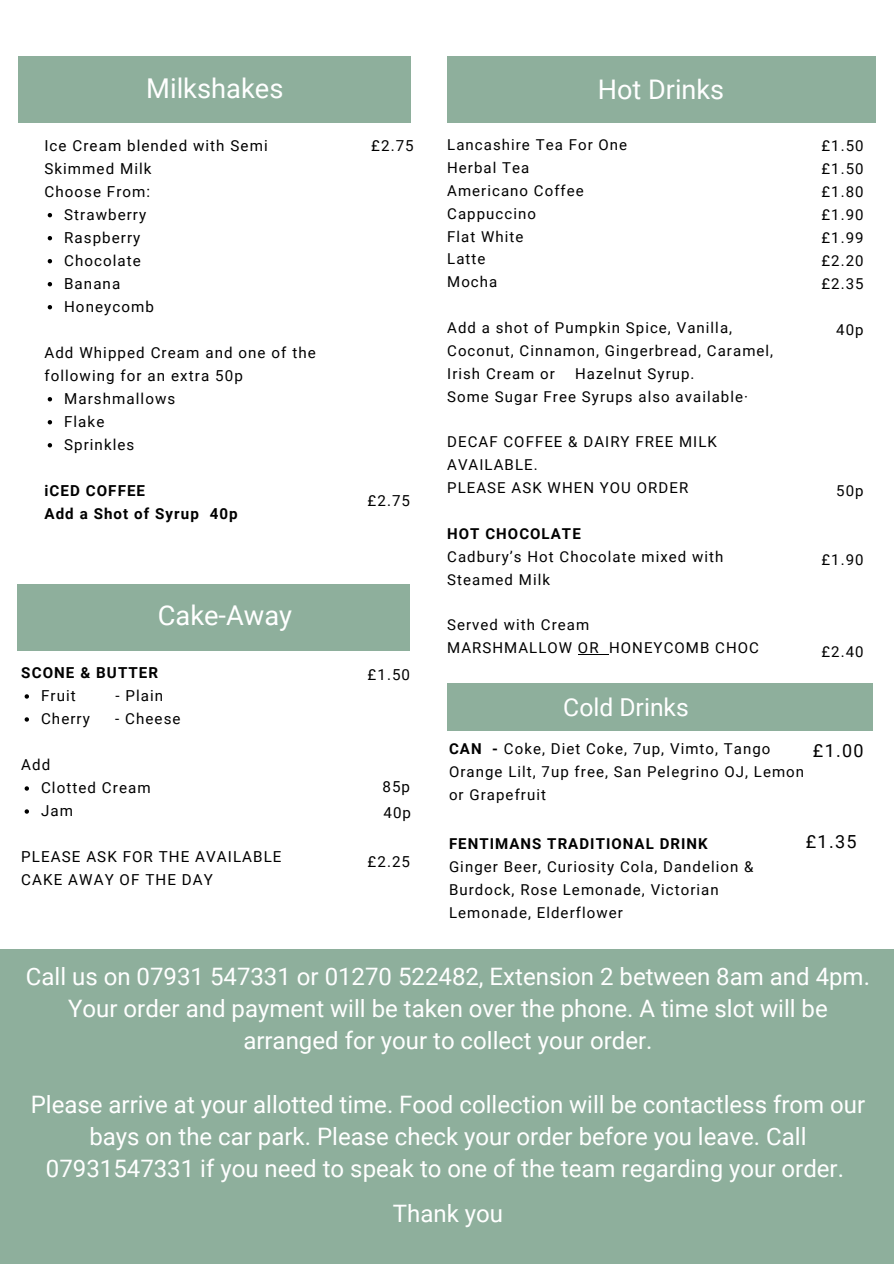
<style>
.page{position:relative;width:894px;height:1264px;background:#fff}
.page>*{position:absolute;margin:0;border:0;box-sizing:border-box;transform-origin:0 0}
.t1{font:27.3px "Roboto";color:#fff}
.t2{font:27px "Roboto";color:#fff}
.t3{font:24.75px "Roboto";color:#fff}
.t4{font:24px/32.1px "Roboto";color:#fff;text-align:center}
.t5{font:18px "Roboto";color:#000}
.t6{font:15.15px/23px "Roboto";letter-spacing:.07em;color:#000}
.t7{font:700 15.15px/23px "Roboto";letter-spacing:.07em;color:#000}
.t8{font:15px/22.8px "Roboto";letter-spacing:.07em;color:#000}
.t9{font:700 15px "Roboto";letter-spacing:.07em;color:#000}
.s1{font-weight:700}
</style>
<div class="page">
<div style="left:0;top:949px;width:893px;height:314px;background:#8eaf9c"></div>
<div style="left:447px;top:56px;width:428px;height:67px;background:#8eaf9c"></div>
<div style="left:19px;top:56px;width:391px;height:67px;background:#8eaf9c"></div>
<svg style="left:48px;top:213px;width:4px;height:4px"></svg>
<svg style="left:48px;top:236px;width:4px;height:4px"></svg>
<svg style="left:48px;top:259px;width:4px;height:4px"></svg>
<svg style="left:48px;top:282px;width:4px;height:4px"></svg>
<svg style="left:48px;top:305px;width:4px;height:4px"></svg>
<svg style="left:48px;top:397px;width:4px;height:4px"></svg>
<svg style="left:48px;top:420px;width:4px;height:4px"></svg>
<svg style="left:48px;top:443px;width:4px;height:4px"></svg>
<div style="left:18px;top:584px;width:391px;height:66px;background:#8eaf9c"></div>
<svg style="left:25px;top:694px;width:4px;height:4px"></svg>
<svg style="left:25px;top:717px;width:4px;height:4px"></svg>
<svg style="left:25px;top:786px;width:4px;height:4px"></svg>
<svg style="left:25px;top:809px;width:4px;height:4px"></svg>
<svg style="left:578px;top:654px;width:31px;height:1px"></svg>
<div style="left:447px;top:683px;width:425px;height:48px;background:#8eaf9c"></div>
<h1 class="t1" style="left:146px;top:73px;width:139px">Milkshakes</h1>
<p class="t6" style="left:44px;top:134px;width:225px">Ice Cream blended with Semi<br>Skimmed Milk<br>Choose From:</p>
<p class="t6" style="left:64px;top:203px;width:91px">Strawberry<br>Raspberry<br>Chocolate<br>Banana<br>Honeycomb</p>
<p class="t6" style="left:44px;top:341px;width:273px">Add Whipped Cream and one of the following for an extra 50p</p>
<p class="t6" style="left:64px;top:387px;width:113px">Marshmallows<br>Flake<br>Sprinkles</p>
<p class="t7" style="left:44px;top:479px;width:195px">iCED COFFEE<br>Add a Shot of Syrup 40p</p>
<h1 class="t1" style="left:158px;top:600px;width:136px">Cake-Away</h1>
<p class="t7" style="left:21px;top:661px;width:138px">SCONE &amp; BUTTER</p>
<p class="t6" style="left:41px;top:684px;width:36px">Fruit</p>
<p class="t6" style="left:115px;top:684px;width:49px">- Plain</p>
<p class="t6" style="left:41px;top:707px;width:50px">Cherry</p>
<p class="t6" style="left:115px;top:707px;width:67px">- Cheese</p>
<p class="t6" style="left:21px;top:753px;width:31px">Add</p>
<p class="t6" style="left:41px;top:776px;width:111px">Clotted Cream<br>Jam</p>
<p class="t6" style="left:21px;top:845px;width:262px">PLEASE ASK FOR THE AVAILABLE<br>CAKE AWAY OF THE DAY</p>
<p class="t6" style="left:371px;top:134px;width:44px">£2.75</p>
<p class="t6" style="left:367px;top:489px;width:44px">£2.75</p>
<p class="t6" style="left:367px;top:663px;width:44px">£1.50</p>
<p class="t6" style="left:382px;top:775px;width:29px">85p</p>
<p class="t6" style="left:383px;top:801px;width:29px">40p</p>
<p class="t6" style="left:367px;top:850px;width:44px">£2.25</p>
<h2 class="t2" style="left:597px;top:74px;width:128px">Hot Drinks</h2>
<p class="t8" style="left:447px;top:133px;width:181px">Lancashire Tea For One<br>Herbal Tea<br>Americano Coffee<br>Cappuccino<br>Flat White<br>Latte<br>Mocha</p>
<p class="t8" style="left:447px;top:316px;width:327px">Add a shot of Pumpkin Spice, Vanilla,<br>Coconut, Cinnamon, Gingerbread, Caramel,<br>Irish Cream or</p>
<p class="t8" style="left:447px;top:362px;width:302px;text-indent:128px">Hazelnut Syrup.<br>Some Sugar Free Syrups also available·</p>
<p class="t8" style="left:447px;top:431px;width:271px">DECAF COFFEE &amp; DAIRY FREE MILK<br>AVAILABLE.<br>PLEASE ASK WHEN YOU ORDER</p>
<p class="t9" style="left:447px;top:525px;width:135px">HOT CHOCOLATE</p>
<p class="t8" style="left:447px;top:545px;width:278px">Cadbury’s Hot Chocolate mixed with<br>Steamed Milk</p>
<p class="t8" style="left:447px;top:613px;width:313px">Served with Cream<br>MARSHMALLOW OR HONEYCOMB CHOC</p>
<p class="t8" style="left:821px;top:134px;width:44px;text-align:justify">£1.50 £1.50 £1.80 £1.90 £1.99 £2.20 £2.35</p>
<p class="t8" style="left:836px;top:318px;width:29px">40p</p>
<p class="t8" style="left:836px;top:479px;width:29px">50p</p>
<p class="t8" style="left:821px;top:548px;width:44px">£1.90</p>
<p class="t8" style="left:821px;top:640px;width:44px">£2.40</p>
<h3 class="t3" style="left:563px;top:692px;width:127px">Cold Drinks</h3>
<p class="t8" style="left:449px;top:737px;width:356px"><span class="s1">CAN -</span> Coke, Diet Coke, 7up, Vimto, Tango<br>Orange Lilt, 7up free, San Pelegrino OJ, Lemon or Grapefruit</p>
<p class="t9" style="left:449px;top:835px;width:260px">FENTIMANS TRADITIONAL DRINK</p>
<p class="t8" style="left:449px;top:855px;width:306px">Ginger Beer, Curiosity Cola, Dandelion &amp;<br>Burdock, Rose Lemonade, Victorian<br>Lemonade, Elderflower</p>
<p class="t5" style="left:812px;top:740px;width:52px">£1.00</p>
<p class="t5" style="left:805px;top:831px;width:52px">£1.35</p>
<h3 class="t4" style="left:26px;top:960px;width:845px">Call us on 07931 547331 or 01270 522482, Extension 2 between 8am and 4pm.<br>Your order and payment will be taken over the phone. A time slot will be arranged for your to collect your order.</h3>
<h3 class="t4" style="left:31px;top:1088px;width:835px">Please arrive at your allotted time. Food collection will be contactless from our bays on the car park. Please check your order before you leave. Call<br>07931547331 if you need to speak to one of the team regarding your order.</h3>
<h3 class="t4" style="left:392px;top:1197px;width:112px">Thank you</h3>
</div>
